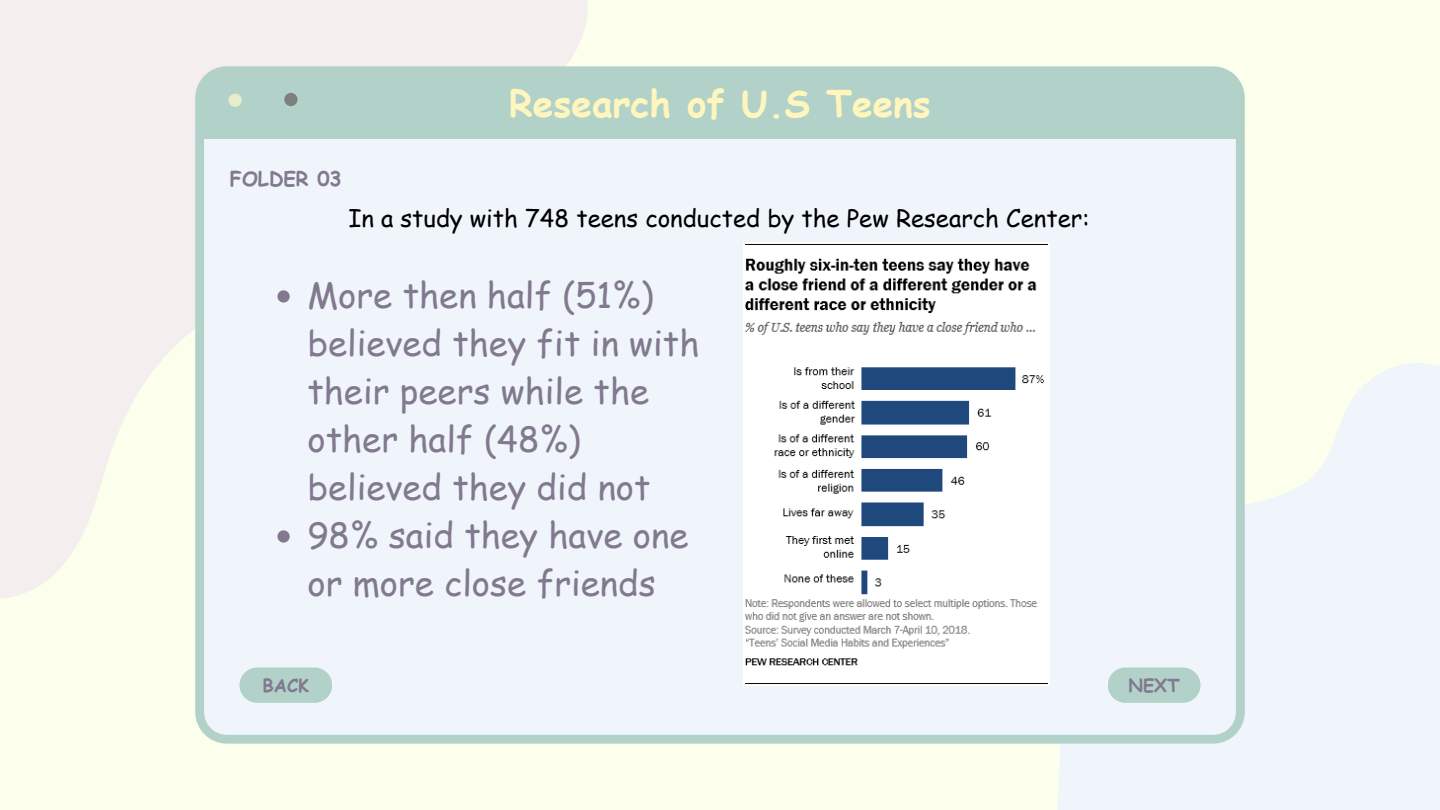
<style>
.page{position:relative;width:1440px;height:810px;background:#fcffeb}
.page>*{position:absolute;margin:0;border:0;box-sizing:border-box;transform-origin:0 0}
.t1{font:700 37px "Comic Sans MS";color:#fff6be}
.t2{font:34.8px/48px "Comic Sans MS";color:#82798f}
.t3{font:24px "Comic Sans MS";color:#000}
.t4{font:700 20px "Comic Sans MS";color:#82798f}
.t5{font:700 18px "Comic Sans MS";color:#82798f}
</style>
<div class="page">
<svg style="left:1058px;top:244px;width:382px;height:566px;fill:#eff5fa"></svg>
<svg style="left:0;top:0;width:588px;height:598px;fill:#f4eeef"></svg>
<div style="left:195px;top:66px;width:1049px;height:678px;background:#b2d2c9;border-radius:31px"></div>
<div style="left:204px;top:139px;width:1032px;height:596px;background:#eff5fa"></div>
<div style="left:228px;top:94px;width:14px;height:13px;background:#e7edc8;border-radius:50%"></div>
<div style="left:284px;top:93px;width:14px;height:13px;background:#7e7e7e;border-radius:50%"></div>
<svg style="left:1108px;top:668px;width:93px;height:35px"></svg>
<svg style="left:239px;top:668px;width:93px;height:35px"></svg>
<img style="left:744px;top:242px;width:306px;height:443px">
<svg style="left:277px;top:290px;width:13px;height:13px"></svg>
<svg style="left:277px;top:530px;width:13px;height:13px"></svg>
<p class="t1" style="left:509px;top:76px;width:423px">Research of U.S Teens</p>
<h1 class="t4" style="left:230px;top:164px;width:113px">FOLDER 03</h1>
<h3 class="t3" style="left:348px;top:200px;width:743px">In a study with 748 teens conducted by the Pew Research Center:</h3>
<p class="t2" style="left:307px;top:270px;width:394px">More then half (51%) believed they fit in with their peers while the other half (48%) believed they did not</p>
<p class="t2" style="left:307px;top:510px;width:383px">98% said they have one or more close friends</p>
<p class="t5" style="left:263px;top:672px;width:48px">BACK</p>
<p class="t5" style="left:1128px;top:672px;width:53px">NEXT</p>
</div>
